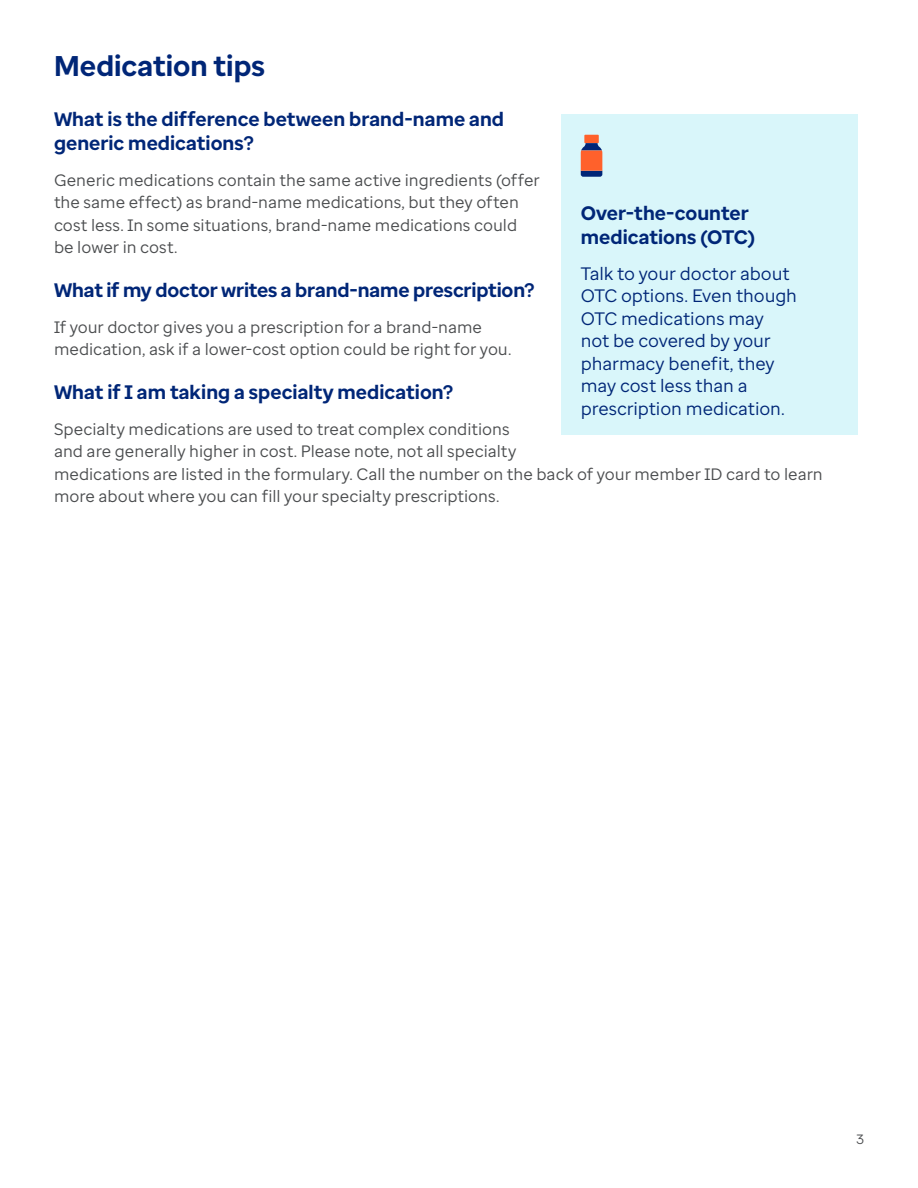
<style>
.page{position:relative;width:918px;height:1188px;background:#fff}
.page>*{position:absolute;margin:0;border:0;box-sizing:border-box;transform-origin:0 0}
.t1{font:700 28.5px "Enterprise Sans";color:#002677}
.t2{font:700 19.5px/23.4px "Enterprise Sans";color:#002677}
.t3{font:18px/22.5px "Enterprise Sans";letter-spacing:-.005em;color:#002677}
.t4{font:16.5px/22.5px "Enterprise Sans";color:#4b4d4f}
.t5{font:13.5px "Enterprise Sans";color:#4b4d4f}
</style>
<div class="page">
<div style="left:561px;top:114px;width:297px;height:321px;background:#d9f6fa"></div>
<div style="left:584px;top:135px;width:15px;height:8px;background:#ff612b"></div>
<svg style="left:581px;top:143px;width:21px;height:34px"></svg>
<h1 class="t1" style="left:54px;top:47px;width:213px">Medication tips</h1>
<p class="t2" style="left:54px;top:108px;width:452px">What is the difference between brand-name and generic medications?</p>
<p class="t4" style="left:54px;top:168px;width:487px">Generic medications contain the same active ingredients (offer the same effect) as brand-name medications, but they often cost less. In some situations, brand-name medications could be lower in cost.</p>
<p class="t2" style="left:54px;top:278px;width:482px">What if my doctor writes a brand-name prescription?</p>
<p class="t4" style="left:54px;top:316px;width:459px">If your doctor gives you a prescription for a brand-name medication, ask if a lower-cost option could be right for you.</p>
<p class="t2" style="left:54px;top:380px;width:401px">What if I am taking a specialty medication?</p>
<p class="t4" style="left:54px;top:418px;width:770px">Specialty medications are used to treat complex conditions<br>and are generally higher in cost. Please note, not all specialty<br>medications are listed in the formulary. Call the number on the back of your member ID card to learn more about where you can fill your specialty prescriptions.</p>
<p class="t2" style="left:581px;top:202px;width:176px">Over-the-counter medications (OTC)</p>
<p class="t3" style="left:581px;top:262px;width:218px">Talk to your doctor about<br>OTC options. Even though<br>OTC medications may<br>not be covered by your pharmacy benefit, they may cost less than a prescription medication.</p>
<p class="t5" style="left:856px;top:1131px;width:9px">3</p>
</div>
